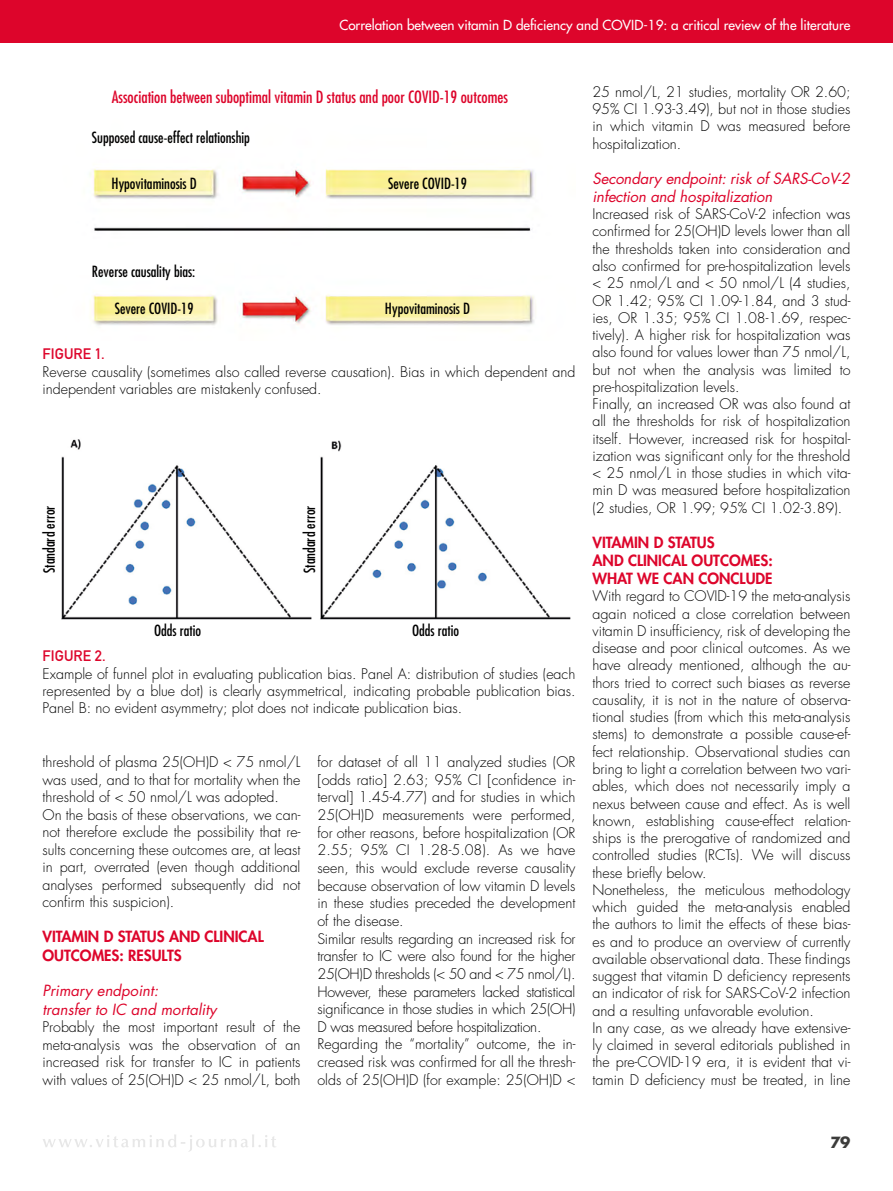
<style>
.page{position:relative;width:893px;height:1191px;background:#fff}
.page>*{position:absolute;margin:0;border:0;box-sizing:border-box;transform-origin:0 0}
.t1{font:condensed 16.5px "Futura Std";color:#dd052b}
.t2{font:condensed 15px "Futura Std";color:#000}
.t3{font:italic 15px/18.5px "Futura Std";letter-spacing:-.01em;color:#dd052b}
.t4{font:800 15px/18.1px "Futura Std";color:#dd052b}
.t5{font:15px "DIN Mittelschrift Std";letter-spacing:.005em;color:#dd052b}
.t6{font:700 15px "Futura Std";color:#3c3c3b}
.t7{font:300 14.25px/17.2px "Futura Std";color:#000}
.t8{font:500 13.5px "Futura Std";color:#fff}
</style>
<div class="page">
<div style="left:0;top:0;width:893px;height:43px;background:#dd052b"></div>
<svg style="left:43px;top:1134px;width:233px;height:17px"></svg>
<img style="left:90px;top:169px;width:446px;height:156px">
<img style="left:61px;top:439px;width:510px;height:181px">
<div style="left:303px;top:505px;width:12px;height:68px;background:#fff"></div>
<p class="t8" style="left:339px;top:17px;width:512px">Correlation between vitamin D deficiency and COVID-19: a critical review of the literature</p>
<p class="t1" style="left:112px;top:87px;width:398px">Association between suboptimal vitamin D status and poor COVID-19 outcomes</p>
<p class="t2" style="left:92px;top:129px;width:159px">Supposed cause-effect relationship</p>
<p class="t2" style="left:112px;top:174px;width:87px">Hypovitaminosis D</p>
<p class="t2" style="left:92px;top:262px;width:105px">Reverse causality bias:</p>
<p class="t2" style="left:388px;top:174px;width:80px">Severe COVID-19</p>
<p class="t2" style="left:115px;top:299px;width:80px">Severe COVID-19</p>
<p class="t2" style="left:385px;top:299px;width:87px">Hypovitaminosis D</p>
<p class="t5" style="left:43px;top:345px;width:64px">FIGURE 1.</p>
<p class="t7" style="left:43px;top:363px;width:534px">Reverse causality (sometimes also called reverse causation). Bias in which dependent and independent variables are mistakenly confused.</p>
<p class="t2" style="left:40px;top:573px;width:69px;rotate:-90deg">Standard error</p>
<p class="t2" style="left:301px;top:573px;width:69px;rotate:-90deg">Standard error</p>
<p class="t2" style="left:154px;top:621px;width:49px">Odds ratio</p>
<p class="t2" style="left:412px;top:621px;width:49px">Odds ratio</p>
<p class="t5" style="left:43px;top:647px;width:65px">FIGURE 2.</p>
<p class="t7" style="left:43px;top:665px;width:534px;text-align:justify">Example of funnel plot in evaluating publication bias. Panel A: distribution of studies (each represented by a blue dot) is clearly asymmetrical, indicating probable publication bias.<br>Panel B: no evident asymmetry; plot does not indicate publication bias.</p>
<p class="t7" style="left:43px;top:753px;width:259px">threshold of plasma 25(OH)D &lt; 75 nmol/L was used, and to that for mortality when the threshold of &lt; 50 nmol/L was adopted.<br>On the basis of these observations, we can&shy;not therefore exclude the possibility that re&shy;sults concerning these outcomes are, at least in part, overrated (even though additional analyses performed subsequently did not confirm this suspicion).</p>
<p class="t4" style="left:43px;top:927px;width:223px">VITAMIN D STATUS AND CLINICAL<br>OUTCOMES: RESULTS</p>
<p class="t3" style="left:43px;top:981px;width:176px">Primary endpoint:<br>transfer to IC and mortality</p>
<p class="t7" style="left:43px;top:1018px;width:259px;text-align:justify">Probably the most important result of the meta-analysis was the observation of an increased risk for transfer to IC in patients with values of 25(OH)D &lt; 25 nmol/L, both</p>
<p class="t7" style="left:317px;top:753px;width:259px;line-height:17.7px">for dataset of all 11 analyzed studies (OR [odds ratio] 2.63; 95% CI [confidence in&shy;terval] 1.45-4.77) and for studies in which 25(OH)D measurements were performed, for other reasons, before hospitalization (OR 2.55; 95% CI 1.28-5.08). As we have seen, this would exclude reverse causality because observation of low vitamin D levels in these studies preceded the development of the disease.<br>Similar results regarding an increased risk for transfer to IC were also found for the higher 25(OH)D thresholds (&lt; 50 and &lt; 75 nmol/L).<br>However, these parameters lacked statistical significance in those studies in which 25(OH)<br>D was measured before hospitalization.<br>Regarding the “mortality” outcome, the in&shy;creased risk was confirmed for all the thresh&shy;olds of 25(OH)D (for example: 25(OH)D &lt;</p>
<p class="t7" style="left:592px;top:83px;width:259px;text-align:justify">25 nmol/L, 21 studies, mortality OR 2.60; 95% CI 1.93-3.49), but not in those studies in which vitamin D was measured before hospitalization.</p>
<p class="t3" style="left:592px;top:169px;width:259px">Secondary endpoint: risk of SARS‑CoV‑2 infection and hospitalization</p>
<p class="t7" style="left:592px;top:206px;width:259px">Increased risk of SARS‑CoV‑2 infection was confirmed for 25(OH)D levels lower than all the thresholds taken into consideration and also confirmed for pre-hospitalization levels &lt; 25 nmol/L and &lt; 50 nmol/L (4 studies, OR 1.42; 95% CI 1.09-1.84, and 3 stud&shy;ies, OR 1.35; 95% CI 1.08-1.69, respec&shy;tively). A higher risk for hospitalization was also found for values lower than 75 nmol/L, but not when the analysis was limited to pre-hospitalization levels.<br>Finally, an increased OR was also found at all the thresholds for risk of hospitalization itself. However, increased risk for hospital&shy;ization was significant only for the threshold &lt; 25 nmol/L in those studies in which vita&shy;min D was measured before hospitalization (2 studies, OR 1.99; 95% CI 1.02-3.89).</p>
<p class="t4" style="left:592px;top:533px;width:182px">VITAMIN D STATUS<br>AND CLINICAL OUTCOMES:<br>WHAT WE CAN CONCLUDE</p>
<p class="t7" style="left:592px;top:588px;width:259px">With regard to COVID‑19 the meta-analysis again noticed a close correlation between vitamin D insufficiency, risk of developing the disease and poor clinical outcomes. As we have already mentioned, although the au&shy;thors tried to correct such biases as reverse causality, it is not in the nature of observa&shy;tional studies (from which this meta-analysis stems) to demonstrate a possible cause-ef&shy;fect relationship. Observational studies can bring to light a correlation between two vari&shy;ables, which does not necessarily imply a nexus between cause and effect. As is well known, establishing cause-effect relation&shy;ships is the prerogative of randomized and controlled studies (RCTs). We will discuss these briefly below.<br>Nonetheless, the meticulous methodology which guided the meta-analysis enabled the authors to limit the effects of these bias&shy;es and to produce an overview of currently available observational data. These findings suggest that vitamin D deficiency represents an indicator of risk for SARS‑CoV‑2 infection and a resulting unfavorable evolution.<br>In any case, as we already have extensive&shy;ly claimed in several editorials published in the pre-COVID‑19 era, it is evident that vi&shy;tamin D deficiency must be treated, in line</p>
<p class="t6" style="left:830px;top:1132px;width:22px">79</p>
</div>
